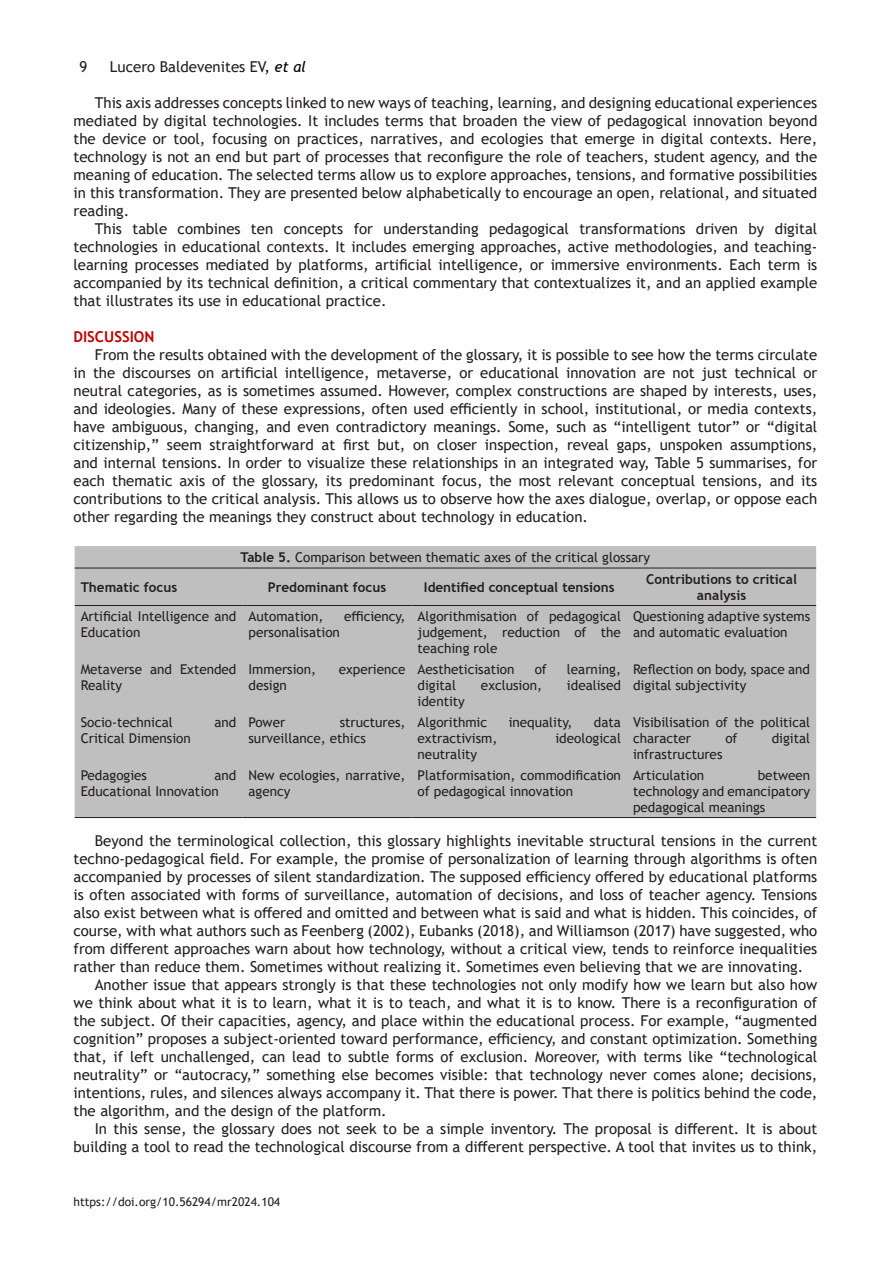
<style>
.page{position:relative;width:893px;height:1263px;background:#fff}
.page>*{position:absolute;margin:0;border:0;box-sizing:border-box;transform-origin:0 0}
.t1{font:15px/18px "Trebuchet MS";color:#231f20;text-align:justify}
.t2{font:700 15px "Trebuchet MS";color:#c00000}
.t3{font:13.5px/15.6px "Trebuchet MS";color:#231f20}
.t4{font:700 13.5px/15.5px "Trebuchet MS";color:#231f20;text-align:center}
.t5{font:12px "Trebuchet MS";color:#231f20}
.s1{color:#000}
.s2{font-style:italic;color:#000}
.s3{font-weight:700}
</style>
<div class="page">
<div style="left:75px;top:546px;width:741px;height:271px;background:#bfbfbf"></div>
<hr style="left:75px;top:605px;width:167px;height:1px;background:#231f20">
<hr style="left:242px;top:605px;width:170px;height:1px;background:#231f20">
<hr style="left:412px;top:605px;width:215px;height:1px;background:#231f20">
<hr style="left:627px;top:605px;width:189px;height:1px;background:#231f20">
<hr style="left:75px;top:568px;width:167px;height:1px;background:#231f20">
<hr style="left:242px;top:568px;width:170px;height:1px;background:#231f20">
<hr style="left:412px;top:568px;width:215px;height:1px;background:#231f20">
<hr style="left:627px;top:568px;width:189px;height:1px;background:#231f20">
<hr style="left:75px;top:817px;width:167px;height:1px;background:#231f20">
<hr style="left:242px;top:817px;width:170px;height:1px;background:#231f20">
<hr style="left:412px;top:817px;width:215px;height:1px;background:#231f20">
<hr style="left:627px;top:817px;width:189px;height:1px;background:#231f20">
<p class="t1" style="left:80px;top:58px;width:9px">9</p>
<p class="t1" style="left:110px;top:58px;width:198px">Lucero Baldevenites EV<span class="s1">,</span> <span class="s2">et al</span></p>
<p class="t1" style="left:74px;top:94px;width:745px;text-indent:21px">This axis addresses concepts linked to new ways of teaching, learning, and designing educational experiences mediated by digital technologies. It includes terms that broaden the view of pedagogical innovation beyond the device or tool, focusing on practices, narratives, and ecologies that emerge in digital contexts. Here, technology is not an end but part of processes that reconfigure the role of teachers, student agency, and the meaning of education. The selected terms allow us to explore approaches, tensions, and formative possibilities in this transformation. They are presented below alphabetically to encourage an open, relational, and situated reading.</p>
<p class="t1" style="left:74px;top:220px;width:745px;text-indent:21px">This table combines ten concepts for understanding pedagogical transformations driven by digital technologies in educational contexts. It includes emerging approaches, active methodologies, and teaching&shy;learning processes mediated by platforms, artificial intelligence, or immersive environments. Each term is accompanied by its technical definition, a critical commentary that contextualizes it, and an applied example that illustrates its use in educational practice.</p>
<p class="t2" style="left:74px;top:327px;width:82px">DISCUSSION</p>
<p class="t1" style="left:74px;top:346px;width:745px;text-indent:21px">From the results obtained with the development of the glossary, it is possible to see how the terms circulate in the discourses on artificial intelligence, metaverse, or educational innovation are not just technical or neutral categories, as is sometimes assumed. However, complex constructions are shaped by interests, uses, and ideologies. Many of these expressions, often used efficiently in school, institutional, or media contexts, have ambiguous, changing, and even contradictory meanings. Some, such as “intelligent tutor” or “digital citizenship,” seem straightforward at first but, on closer inspection, reveal gaps, unspoken assumptions, and internal tensions. In order to visualize these relationships in an integrated way, Table 5 summarises, for each thematic axis of the glossary, its predominant focus, the most relevant conceptual tensions, and its contributions to the critical analysis. This allows us to observe how the axes dialogue, overlap, or oppose each other regarding the meanings they construct about technology in education.</p>
<p class="t3" style="left:241px;top:549px;width:411px"><span class="s3">Table 5.</span> Comparison between thematic axes of the critical glossary</p>
<p class="t4" style="left:81px;top:579px;width:98px">Thematic focus</p>
<p class="t4" style="left:268px;top:579px;width:120px">Predominant focus</p>
<p class="t4" style="left:424px;top:579px;width:192px">Identified conceptual tensions</p>
<p class="t4" style="left:646px;top:571px;width:152px">Contributions to critical analysis</p>
<p class="t3" style="left:81px;top:609px;width:157px">Artificial Intelligence and<br>Education</p>
<p class="t3" style="left:248px;top:609px;width:76px">Automation,</p>
<p class="t3" style="left:344px;top:609px;width:63px">efficiency,</p>
<p class="t3" style="left:418px;top:609px;width:205px;text-align:justify">Algorithmisation of pedagogical judgement, reduction of the teaching role</p>
<p class="t3" style="left:633px;top:609px;width:179px">Questioning adaptive systems and automatic evaluation</p>
<p class="t3" style="left:248px;top:624px;width:93px">personalisation</p>
<p class="t3" style="left:81px;top:662px;width:157px">Metaverse and Extended<br>Reality</p>
<p class="t3" style="left:248px;top:662px;width:69px">Immersion,</p>
<p class="t3" style="left:339px;top:662px;width:68px">experience</p>
<p class="t3" style="left:248px;top:677px;width:40px">design</p>
<p class="t3" style="left:418px;top:662px;width:98px">Aestheticisation</p>
<p class="t3" style="left:535px;top:662px;width:14px">of</p>
<p class="t3" style="left:567px;top:662px;width:55px">learning,</p>
<p class="t3" style="left:418px;top:677px;width:40px">digital</p>
<p class="t3" style="left:481px;top:677px;width:63px">exclusion,</p>
<p class="t3" style="left:567px;top:677px;width:55px">idealised</p>
<p class="t3" style="left:418px;top:693px;width:49px">identity</p>
<p class="t3" style="left:633px;top:662px;width:179px">Reflection on body, space and digital subjectivity</p>
<p class="t3" style="left:81px;top:715px;width:94px">Socio-technical</p>
<p class="t3" style="left:215px;top:715px;width:23px">and</p>
<p class="t3" style="left:81px;top:730px;width:112px">Critical Dimension</p>
<p class="t3" style="left:248px;top:715px;width:159px;text-indent:91px">structures, surveillance, ethics</p>
<p class="t3" style="left:418px;top:715px;width:71px">Algorithmic</p>
<p class="t3" style="left:509px;top:715px;width:65px">inequality,</p>
<p class="t3" style="left:594px;top:715px;width:29px">data</p>
<p class="t3" style="left:248px;top:715px;width:38px">Power</p>
<p class="t3" style="left:418px;top:730px;width:81px">extractivism,</p>
<p class="t3" style="left:555px;top:730px;width:67px">ideological</p>
<p class="t3" style="left:418px;top:746px;width:61px">neutrality</p>
<p class="t3" style="left:633px;top:715px;width:179px">Visibilisation of the political character</p>
<p class="t3" style="left:725px;top:730px;width:14px">of</p>
<p class="t3" style="left:772px;top:730px;width:40px">digital</p>
<p class="t3" style="left:633px;top:746px;width:91px">infrastructures</p>
<p class="t3" style="left:633px;top:768px;width:179px;text-align:justify;text-indent:125px">between technology and emancipatory pedagogical meanings</p>
<p class="t1" style="left:74px;top:832px;width:745px;text-indent:21px">Beyond the terminological collection, this glossary highlights inevitable structural tensions in the current techno-pedagogical field. For example, the promise of personalization of learning through algorithms is often accompanied by processes of silent standardization. The supposed efficiency offered by educational platforms is often associated with forms of surveillance, automation of decisions, and loss of teacher agency. Tensions also exist between what is offered and omitted and between what is said and what is hidden. This coincides, of course, with what authors such as Feenberg (2002), Eubanks (2018), and Williamson (2017) have suggested, who from different approaches warn about how technology, without a critical view, tends to reinforce inequalities rather than reduce them. Sometimes without realizing it. Sometimes even believing that we are innovating.</p>
<p class="t1" style="left:74px;top:976px;width:745px;text-indent:21px">Another issue that appears strongly is that these technologies not only modify how we learn but also how we think about what it is to learn, what it is to teach, and what it is to know. There is a reconfiguration of the subject. Of their capacities, agency, and place within the educational process. For example, “augmented cognition” proposes a subject-oriented toward performance, efficiency, and constant optimization. Something that, if left unchallenged, can lead to subtle forms of exclusion. Moreover, with terms like “technological neutrality” or “autocracy,” something else becomes visible: that technology never comes alone; decisions, intentions, rules, and silences always accompany it. That there is power. That there is politics behind the code, the algorithm, and the design of the platform.</p>
<p class="t1" style="left:74px;top:1120px;width:745px;text-align:right">In this sense, the glossary does not seek to be a simple inventory. The proposal is different. It is about building a tool to read the technological discourse from a different perspective. A tool that invites us to think,</p>
<p class="t3" style="left:81px;top:768px;width:157px;text-indent:134px">and<br>Educational Innovation</p>
<p class="t3" style="left:248px;top:768px;width:159px">New ecologies, narrative, agency</p>
<p class="t3" style="left:418px;top:768px;width:205px">Platformisation, commodification of pedagogical innovation</p>
<p class="t3" style="left:633px;top:768px;width:73px">Articulation</p>
<p class="t3" style="left:81px;top:768px;width:68px">Pedagogies</p>
<p class="t5" style="left:74px;top:1194px;width:208px">https://doi.org/10.56294/mr2024.104</p>
</div>
